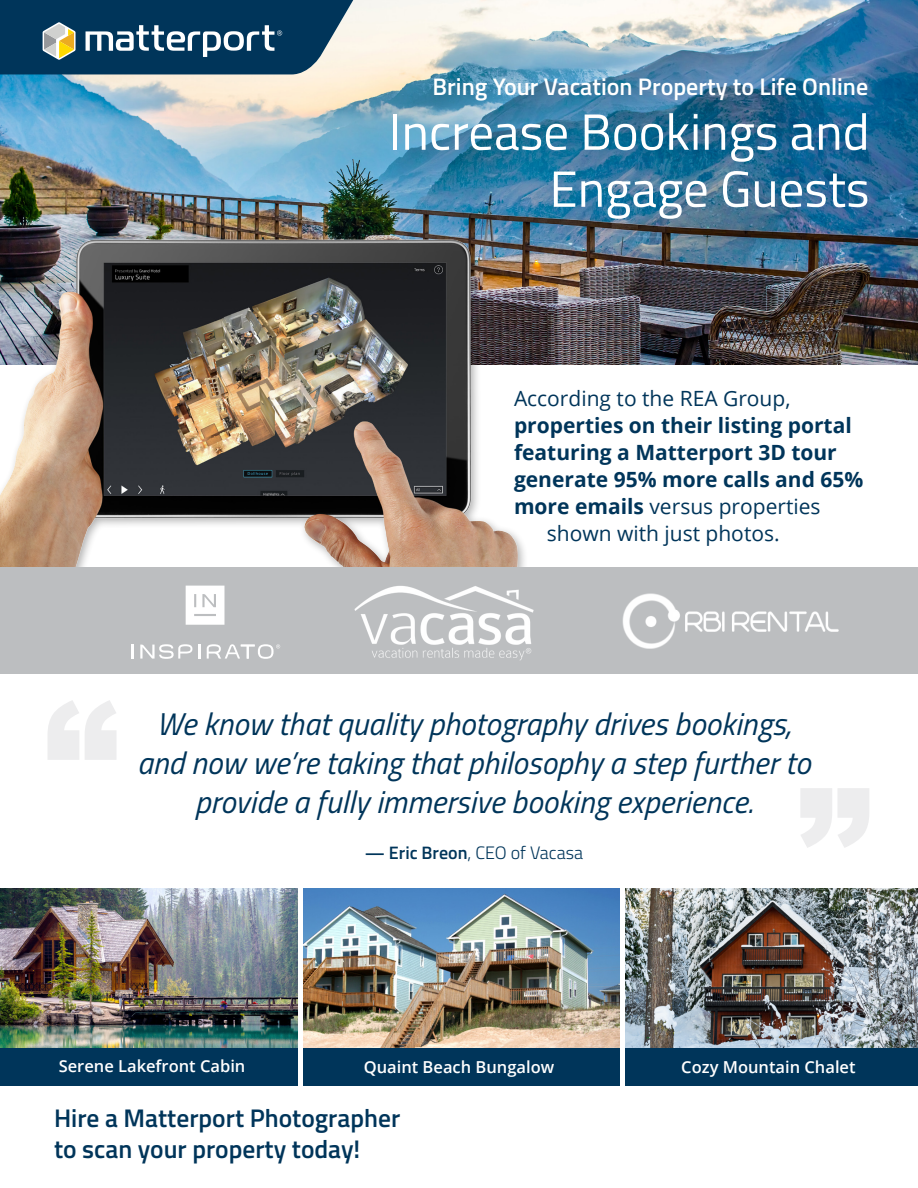
<style>
.page{position:relative;width:918px;height:1188px;background:#fff}
.page>*{position:absolute;margin:0;border:0;box-sizing:border-box;transform-origin:0 0}
.t1{font:51px/57px "Titillium";color:#fff;text-align:right}
.t2{font:italic 31.5px/39px "Titillium";color:#00355a;text-align:center}
.t3{font:600 25.5px/30.6px "Titillium";color:#00355a}
.t4{font:600 24px "Titillium";color:#fff}
.t5{font:700 21px "Open Sans";color:#00355a}
.t6{font:21px "Open Sans";color:#00355a}
.t7{font:300 18px "Titillium";color:#00355a}
.t8{font:600 16.5px "Open Sans";color:#fff}
.s1{font-weight:700}
.s2{font-weight:600}
</style>
<div class="page">
<img style="left:0;top:0;width:918px;height:364px">
<img style="left:0;top:232px;width:548px;height:336px">
<div style="left:0;top:568px;width:918px;height:106px;background:#bcbec0"></div>
<img style="left:0;top:888px;width:918px;height:161px">
<div style="left:0;top:1049px;width:918px;height:37px;background:#00355a"></div>
<div style="left:620px;top:876px;width:5px;height:263px;background:#fff"></div>
<div style="left:298px;top:876px;width:5px;height:266px;background:#fff"></div>
<img style="left:332px;top:564px;width:224px;height:97px">
<svg style="left:186px;top:586px;width:38px;height:39px"></svg>
<svg style="left:198px;top:645px;width:2px;height:14px"></svg>
<svg style="left:132px;top:645px;width:2px;height:14px"></svg>
<svg style="left:140px;top:644px;width:52px;height:15px"></svg>
<svg style="left:207px;top:644px;width:73px;height:15px"></svg>
<svg style="left:0;top:0;width:499px;height:76px;background:#628192"></svg>
<img style="left:623px;top:594px;width:216px;height:55px">
<p class="t4" style="left:433px;top:69px;width:437px">Bring Your Vacation Property to Life Online</p>
<h1 class="t1" style="left:389px;top:101px;width:482px">Increase Bookings and<br>Engage Guests</h1>
<p class="t6" style="left:514px;top:384px;width:278px">According to the REA Group,</p>
<p class="t5" style="left:514px;top:411px;width:339px">properties on their listing portal</p>
<p class="t5" style="left:514px;top:438px;width:324px">featuring a Matterport 3D tour</p>
<p class="t5" style="left:514px;top:465px;width:351px">generate 95% more calls and 65%</p>
<p class="t6" style="left:514px;top:492px;width:308px"><span class="s1">more emails</span> versus properties</p>
<p class="t6" style="left:547px;top:519px;width:234px">shown with just photos.</p>
<p class="t2" style="left:137px;top:702px;width:675px">We know that quality photography drives bookings, and now we’re taking that philosophy a step further to provide a fully immersive booking experience.</p>
<p class="t7" style="left:365px;top:839px;width:220px"><span class="s2">— Eric Breon</span>, CEO of Vacasa</p>
<p class="t8" style="left:59px;top:1055px;width:188px">Serene Lakefront Cabin</p>
<p class="t8" style="left:364px;top:1056px;width:192px">Quaint Beach Bungalow</p>
<p class="t8" style="left:681px;top:1056px;width:176px">Cozy Mountain Chalet</p>
<p class="t3" style="left:54px;top:1102px;width:348px">Hire a Matterport Photographer to scan your property today!</p>
</div>
